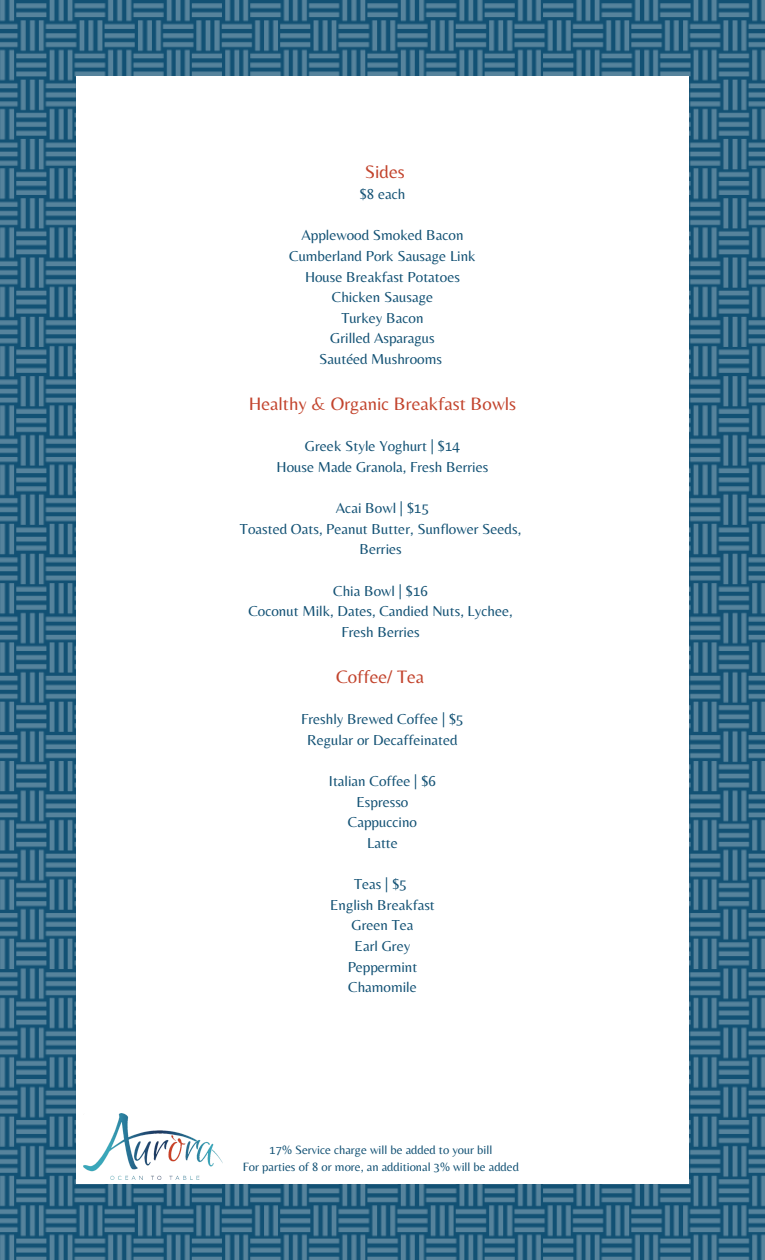
<style>
.page{position:relative;width:765px;height:1260px;background:#fff}
.page>*{position:absolute;margin:0;border:0;box-sizing:border-box;transform-origin:0 0}
.t1{font:18.75px "Belleza";color:#c2432c}
.t2{font:15px "Belleza";color:#125174}
.t3{font:12.5px "Belleza";color:#125174}
</style>
<div class="page">
<img style="left:0;top:0;width:765px;height:1260px">
<div style="left:76px;top:77px;width:613px;height:1107px;background:#fff"></div>
<img style="left:83px;top:1114px;width:140px;height:65px">
<p class="t1" style="left:365px;top:161px;width:41px">Sides</p>
<p class="t2" style="left:359px;top:185px;width:48px">$8 each</p>
<p class="t2" style="left:301px;top:226px;width:164px">Applewood Smoked Bacon</p>
<p class="t2" style="left:289px;top:247px;width:188px">Cumberland Pork Sausage Link</p>
<p class="t2" style="left:305px;top:268px;width:156px">House Breakfast Potatoes</p>
<p class="t2" style="left:332px;top:288px;width:103px">Chicken Sausage</p>
<p class="t2" style="left:341px;top:309px;width:84px">Turkey Bacon</p>
<p class="t2" style="left:330px;top:329px;width:106px">Grilled Asparagus</p>
<p class="t2" style="left:319px;top:350px;width:124px">Sautéed Mushrooms</p>
<p class="t1" style="left:249px;top:393px;width:269px">Healthy &amp; Organic Breakfast Bowls</p>
<p class="t2" style="left:305px;top:437px;width:157px">Greek Style Yoghurt | $14</p>
<p class="t2" style="left:277px;top:458px;width:213px">House Made Granola, Fresh Berries</p>
<p class="t2" style="left:336px;top:499px;width:95px">Acai Bowl | $15</p>
<p class="t2" style="left:240px;top:520px;width:283px">Toasted Oats, Peanut Butter, Sunflower Seeds,</p>
<p class="t2" style="left:359px;top:540px;width:44px">Berries</p>
<p class="t2" style="left:333px;top:582px;width:96px">Chia Bowl | $16</p>
<p class="t2" style="left:248px;top:602px;width:266px">Coconut Milk, Dates, Candied Nuts, Lychee,</p>
<p class="t2" style="left:342px;top:623px;width:80px">Fresh Berries</p>
<p class="t1" style="left:336px;top:665px;width:90px">Coffee/ Tea</p>
<p class="t2" style="left:301px;top:710px;width:164px">Freshly Brewed Coffee | $5</p>
<p class="t2" style="left:307px;top:731px;width:152px">Regular or Decaffeinated</p>
<p class="t2" style="left:329px;top:772px;width:109px">Italian Coffee | $6</p>
<p class="t2" style="left:357px;top:793px;width:53px">Espresso</p>
<p class="t2" style="left:348px;top:813px;width:71px">Cappuccino</p>
<p class="t2" style="left:367px;top:834px;width:32px">Latte</p>
<p class="t2" style="left:354px;top:875px;width:54px">Teas | $5</p>
<p class="t2" style="left:330px;top:896px;width:106px">English Breakfast</p>
<p class="t2" style="left:351px;top:916px;width:64px">Green Tea</p>
<p class="t2" style="left:355px;top:937px;width:57px">Earl Grey</p>
<p class="t2" style="left:348px;top:958px;width:71px">Peppermint</p>
<p class="t2" style="left:348px;top:978px;width:70px">Chamomile</p>
<p class="t3" style="left:270px;top:1143px;width:224px">17% Service charge will be added to your bill</p>
<p class="t3" style="left:243px;top:1160px;width:278px">For parties of 8 or more, an additional 3% will be added</p>
</div>
